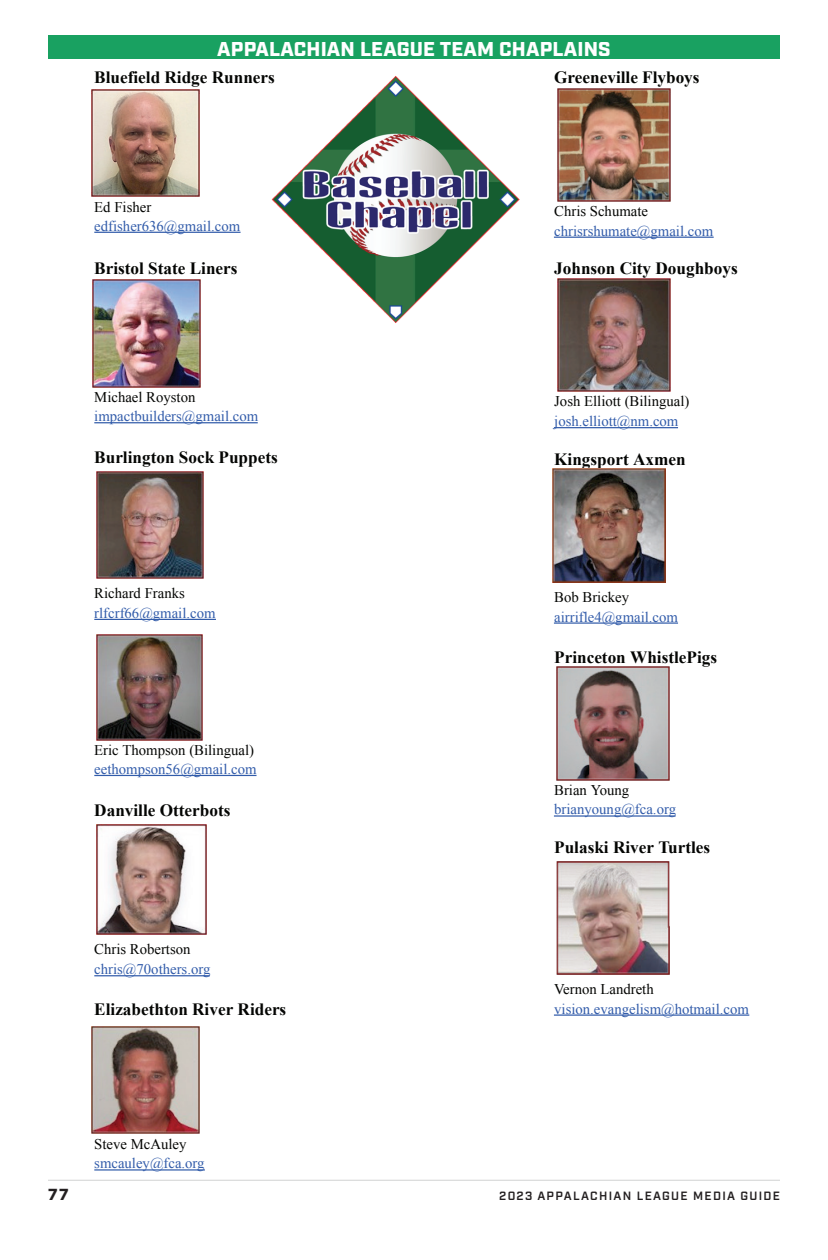
<style>
.page{position:relative;width:828px;height:1260px;background:#fff}
.page>*{position:absolute;margin:0;border:0;box-sizing:border-box;transform-origin:0 0}
.t1{font:900 20px "Industry";letter-spacing:.01em;color:#fff}
.t2{font:700 17.2px "Times New Roman";color:#040503}
.t3{font:900 16px "Industry";color:#231f20}
.t4{font:14.8px "Times New Roman";color:#325caa}
.t5{font:14.8px "Times New Roman";color:#040503}
.t6{font:600 12px "Industry";letter-spacing:.11em;color:#231f20}
</style>
<div class="page">
<div style="left:48px;top:35px;width:732px;height:26px;background:#19a161"></div>
<div style="left:48px;top:60px;width:732px;height:1120px;background:#fff"></div>
<hr style="left:94px;top:232px;width:147px;height:1px;background:#325caa">
<hr style="left:94px;top:422px;width:164px;height:1px;background:#325caa">
<hr style="left:94px;top:619px;width:122px;height:1px;background:#325caa">
<hr style="left:94px;top:775px;width:163px;height:1px;background:#325caa">
<hr style="left:94px;top:975px;width:116px;height:1px;background:#325caa">
<hr style="left:94px;top:1169px;width:111px;height:2px;background:#325caa">
<hr style="left:554px;top:237px;width:160px;height:1px;background:#325caa">
<hr style="left:554px;top:427px;width:124px;height:1px;background:#325caa">
<hr style="left:554px;top:622px;width:124px;height:2px;background:#325caa">
<hr style="left:554px;top:815px;width:122px;height:2px;background:#325caa">
<hr style="left:554px;top:1014px;width:195px;height:2px;background:#325caa">
<img style="left:96px;top:471px;width:108px;height:108px">
<img style="left:96px;top:824px;width:111px;height:111px">
<img style="left:556px;top:862px;width:113px;height:113px">
<img style="left:92px;top:89px;width:107px;height:108px">
<img style="left:92px;top:279px;width:108px;height:108px">
<img style="left:96px;top:634px;width:106px;height:106px">
<img style="left:92px;top:1026px;width:107px;height:108px">
<img style="left:557px;top:88px;width:113px;height:114px">
<img style="left:557px;top:278px;width:113px;height:114px">
<img style="left:552px;top:469px;width:114px;height:113px">
<img style="left:556px;top:667px;width:113px;height:113px">
<img style="left:271px;top:76px;width:249px;height:247px">
<hr style="left:48px;top:1180px;width:732px;height:1px;background:#d1d3d3">
<h1 class="t1" style="left:217px;top:37px;width:395px">APPALACHIAN LEAGUE TEAM CHAPLAINS</h1>
<p class="t2" style="left:94px;top:65px;width:182px">Bluefield Ridge Runners</p>
<p class="t2" style="left:554px;top:65px;width:147px">Greeneville Flyboys</p>
<p class="t5" style="left:94px;top:197px;width:58px">Ed Fisher</p>
<p class="t4" style="left:94px;top:216px;width:147px">edfisher636@gmail.com</p>
<p class="t2" style="left:94px;top:256px;width:145px">Bristol State Liners</p>
<p class="t5" style="left:94px;top:387px;width:103px">Michael Royston</p>
<p class="t4" style="left:94px;top:406px;width:165px">impactbuilders@gmail.com</p>
<p class="t2" style="left:94px;top:445px;width:185px">Burlington Sock Puppets</p>
<p class="t5" style="left:94px;top:584px;width:92px">Richard Franks</p>
<p class="t4" style="left:94px;top:603px;width:123px">rlfcrf66@gmail.com</p>
<p class="t5" style="left:94px;top:740px;width:161px">Eric Thompson (Bilingual)</p>
<p class="t4" style="left:94px;top:760px;width:164px">eethompson56@gmail.com</p>
<p class="t2" style="left:94px;top:798px;width:138px">Danville Otterbots</p>
<p class="t5" style="left:94px;top:939px;width:98px">Chris Robertson</p>
<p class="t4" style="left:94px;top:959px;width:118px">chris@70others.org</p>
<p class="t2" style="left:94px;top:998px;width:194px">Elizabethton River Riders</p>
<p class="t5" style="left:94px;top:1134px;width:94px">Steve McAuley</p>
<p class="t4" style="left:94px;top:1153px;width:112px">smcauley@fca.org</p>
<p class="t5" style="left:554px;top:201px;width:95px">Chris Schumate</p>
<p class="t4" style="left:554px;top:221px;width:160px">chrisrshumate@gmail.com</p>
<p class="t2" style="left:554px;top:257px;width:185px">Johnson City Doughboys</p>
<p class="t5" style="left:554px;top:391px;width:137px">Josh Elliott (Bilingual)</p>
<p class="t4" style="left:554px;top:411px;width:126px">josh.elliott@nm.com</p>
<p class="t2" style="left:554px;top:447px;width:133px">Kingsport Axmen</p>
<p class="t5" style="left:554px;top:587px;width:76px">Bob Brickey</p>
<p class="t4" style="left:554px;top:607px;width:125px">airrifle4@gmail.com</p>
<p class="t2" style="left:554px;top:645px;width:164px">Princeton WhistlePigs</p>
<p class="t5" style="left:554px;top:780px;width:77px">Brian Young</p>
<p class="t4" style="left:554px;top:799px;width:123px">brianyoung@fca.org</p>
<p class="t2" style="left:554px;top:835px;width:158px">Pulaski River Turtles</p>
<p class="t5" style="left:554px;top:980px;width:101px">Vernon Landreth</p>
<p class="t4" style="left:554px;top:999px;width:196px">vision.evangelism@hotmail.com</p>
<p class="t3" style="left:48px;top:1185px;width:22px">77</p>
<p class="t6" style="left:499px;top:1189px;width:282px">2023 APPALACHIAN LEAGUE MEDIA GUIDE</p>
</div>
